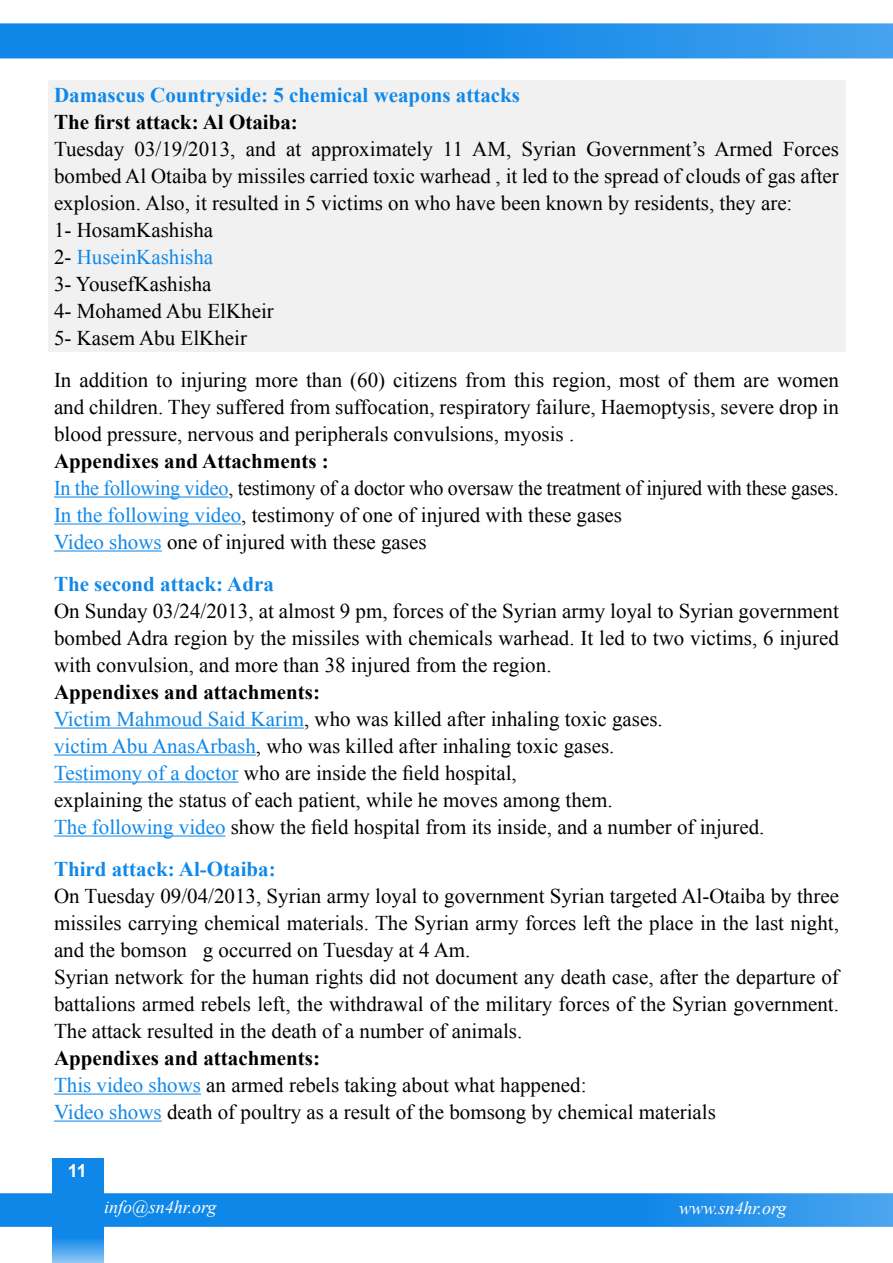
<style>
.page{position:relative;width:893px;height:1263px;background:#fff}
.page>*{position:absolute;margin:0;border:0;box-sizing:border-box;transform-origin:0 0}
.t1{font:21px/27px "Times New Roman";color:#000}
.t2{font:21px/27px "Times New Roman";color:#000;scale:.96 1}
.t3{font:700 21px "Times New Roman";color:#0f88e9}
.t4{font:700 21px "Times New Roman";color:#000}
.t5{font:italic 18px "Times New Roman";color:#fff}
.t6{font:700 18px "Arial";color:#fff}
.s1{color:#0f88e9}
.s2{font-weight:700}
</style>
<div class="page">
<svg style="left:52px;top:1158px;width:51px;height:105px;background:#2692eb"></svg>
<svg style="left:0;top:23px;width:893px;height:35px;background:#1f8eea"></svg>
<svg style="left:0;top:1193px;width:893px;height:34px;background:#1a8ce9"></svg>
<div style="left:48px;top:81px;width:797px;height:271px;background:#f1f1f2"></div>
<hr style="left:54px;top:496px;width:174px;height:1px;background:#0f88e9">
<hr style="left:54px;top:523px;width:187px;height:1px;background:#0f88e9">
<hr style="left:54px;top:550px;width:108px;height:1px;background:#0f88e9">
<hr style="left:54px;top:727px;width:250px;height:1px;background:#0f88e9">
<hr style="left:54px;top:754px;width:202px;height:1px;background:#0f88e9">
<hr style="left:54px;top:781px;width:185px;height:1px;background:#0f88e9">
<hr style="left:54px;top:835px;width:171px;height:1px;background:#0f88e9">
<hr style="left:54px;top:1093px;width:147px;height:1px;background:#0f88e9">
<hr style="left:54px;top:1120px;width:108px;height:1px;background:#0f88e9">
<p class="t3" style="left:54px;top:80px;width:468px">Damascus Countryside 5: chemical weapons attacks</p>
<p class="t4" style="left:54px;top:107px;width:245px">The first attack: Al Otaiba:</p>
<p class="t1" style="left:54px;top:135px;width:786px">Tuesday<br>bombed Al Otaiba by missiles carried toxic warhead it, led to the spread of clouds of gas after explosion. Also it, resulted in 5 victims on who have been known by residents, they are:<br>1- HosamKashisha<br>2- <span class="s1">HuseinKashisha<br></span>3- YousefKashisha<br>4- Mohamed Abu ElKheir<br>5- Kasem Abu ElKheir</p>
<p class="t1" style="left:54px;top:366px;width:786px;text-align:justify">In addition to injuring more than (60) citizens from this region, most of them are women and children. They suffered from suffocation, respiratory failure, Haemoptysis, severe drop in blood pressure, nervous and peripherals convulsions, myosis .</p>
<p class="t2" style="left:54px;top:447px;width:819px"><span class="s2">Appendixes and Attachments :<br></span><span class="s1">In the following video</span>, testimony of a doctor who oversaw the treatment of injured with these gases.<br><span class="s1">In the following video</span>, testimony of one of injured with these gases<br><span class="s1">Video shows</span> one of injured with these gases</p>
<p class="t3" style="left:54px;top:569px;width:221px">The second attack: Adra</p>
<p class="t1" style="left:54px;top:597px;width:786px;text-align:justify">On Sunday 03/24/2013, at almost 9 pm, forces of the Syrian army loyal to Syrian government bombed Adra region by the missiles with chemicals warhead. It led to two victims 6, injured with convulsion, and more than 38 injured from the region.</p>
<p class="t1" style="left:54px;top:678px;width:712px"><span class="s2">Appendixes and attachments:<br></span><span class="s1">Victim Mahmoud Said Karim</span>, who was killed after inhaling toxic gases.<br><span class="s1">victim Abu AnasArbash</span>, who was killed after inhaling toxic gases.<br><span class="s1">Testimony of a doctor</span> who are inside the field hospital,<br>explaining the status of each patient, while he moves among them.<br><span class="s1">The following video</span> show the field hospital from its inside, and a number of injured.</p>
<p class="t3" style="left:54px;top:854px;width:223px">Third attack: Al-Otaiba:</p>
<p class="t1" style="left:54px;top:882px;width:786px">On Tuesday 09/04/2013, Syrian army loyal to government Syrian targeted Al-Otaiba by three</p>
<p class="t1" style="left:54px;top:909px;width:786px">missiles carrying chemical materials. The Syrian army forces left the place in the last night,</p>
<p class="t1" style="left:203px;top:936px;width:269px">g occurred on Tuesday at 4 Am.</p>
<p class="t1" style="left:135px;top:135px;width:102px">03/19/2013,</p>
<p class="t1" style="left:246px;top:135px;width:32px">and</p>
<p class="t1" style="left:311px;top:135px;width:123px">approximately</p>
<p class="t1" style="left:521px;top:135px;width:56px">Syrian</p>
<p class="t1" style="left:586px;top:135px;width:188px">Government s’ Armed</p>
<p class="t1" style="left:443px;top:135px;width:70px">11 AM,</p>
<p class="t1" style="left:783px;top:135px;width:57px">Forces</p>
<p class="t1" style="left:286px;top:135px;width:17px">at</p>
<p class="t1" style="left:54px;top:936px;width:786px">and the bomson<br>Syrian network for the human rights did not document any death case, after the departure of battalions armed rebels left, the withdrawal of the military forces of the Syrian government.<br>The attack resulted in the death of a number of animals.</p>
<p class="t1" style="left:54px;top:1044px;width:663px"><span class="s2">Appendixes and attachments:<br></span><span class="s1">This video shows</span> an armed rebels taking about what happened:<br><span class="s1">Video shows</span> death of poultry as a result of the bomsong by chemical materials</p>
<p class="t6" style="left:68px;top:1159px;width:21px">11</p>
<p class="t5" style="left:104px;top:1194px;width:114px">info@sn4hr.org</p>
<p class="t5" style="left:679px;top:1195px;width:109px">www.sn4hr.org</p>
</div>
